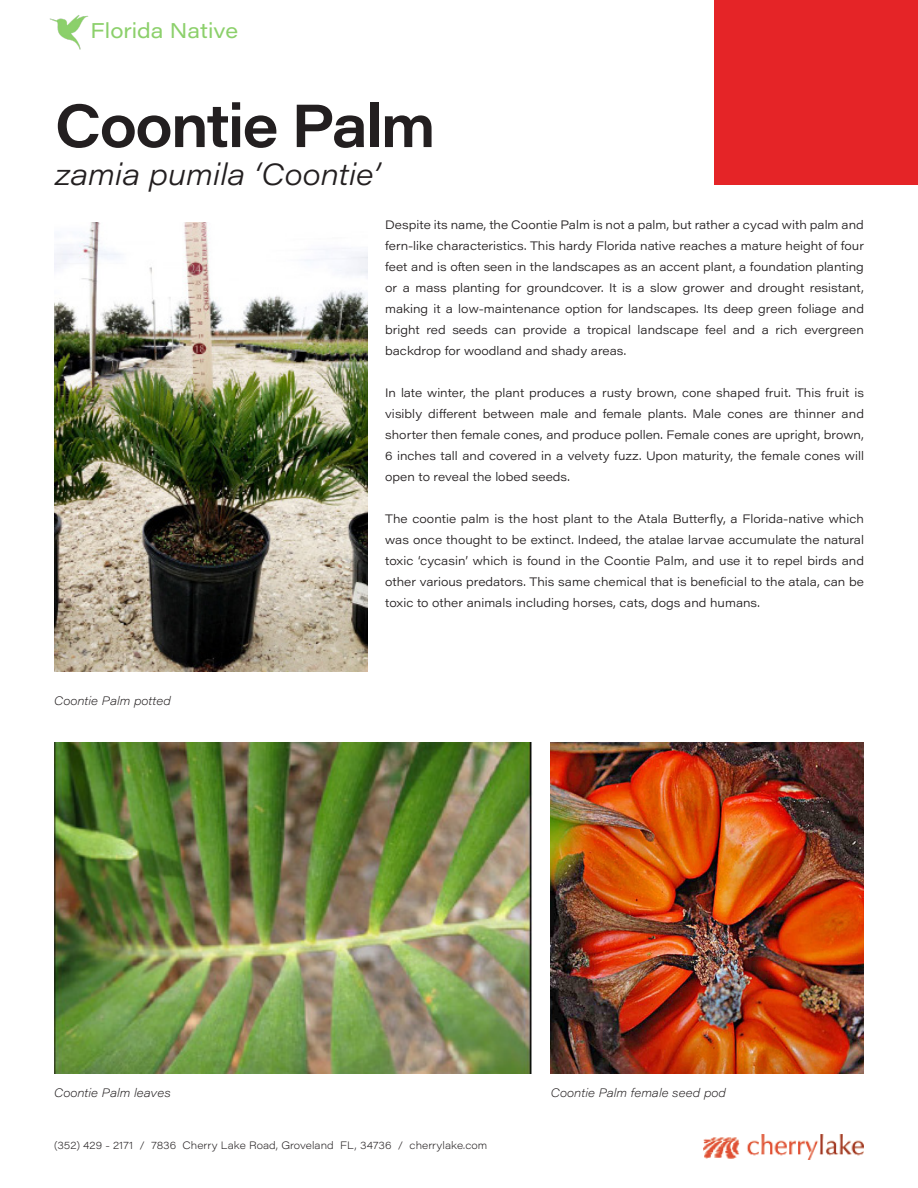
<style>
.page{position:relative;width:918px;height:1188px;background:#fff}
.page>*{position:absolute;margin:0;border:0;box-sizing:border-box;transform-origin:0 0}
.t1{font:600 60px "Acumin Pro Wide";letter-spacing:-.03em;color:#231f20;scale:.95 1}
.t2{font:italic 300 30px "Acumin Pro Wide";color:#231f20}
.t3{font:21px "Acumin Pro Wide";color:#8cd06b}
.t4{font:300 12px/21px "Acumin Pro Wide";color:#231f20;text-align:justify}
.t5{font:italic 200 12px "Acumin Pro Wide";letter-spacing:.005em;color:#231f20}
.t6{font:200 10.5px "Acumin Pro Wide";color:#231f20}
</style>
<div class="page">
<img style="left:704px;top:1134px;width:160px;height:25px">
<div style="left:715px;top:0;width:203px;height:185px;background:#e52427"></div>
<img style="left:54px;top:222px;width:313px;height:450px">
<img style="left:551px;top:742px;width:313px;height:332px">
<img style="left:55px;top:742px;width:478px;height:332px">
<img style="left:49px;top:15px;width:40px;height:35px">
<h3 class="t3" style="left:91px;top:16px;width:149px">Florida Native</h3>
<p class="t1" style="left:55px;top:82px;width:402px">Coontie Palm</p>
<p class="t2" style="left:55px;top:152px;width:326px">zamia pumila ‘Coontie’</p>
<p class="t5" style="left:54px;top:692px;width:118px">Coontie Palm potted</p>
<p class="t4" style="left:385px;top:214px;width:480px">Despite its name, the Coontie Palm is not a palm, but rather a cycad with palm and fern-like characteristics. This hardy Florida native reaches a mature height of four feet and is often seen in the landscapes as an accent plant, a foundation planting or a mass planting for groundcover. It is a slow grower and drought resistant, making it a low-maintenance option for landscapes. Its deep green foliage and bright red seeds can provide a tropical landscape feel and a rich evergreen backdrop for woodland and shady areas.</p>
<p class="t4" style="left:385px;top:382px;width:480px">In late winter, the plant produces a rusty brown, cone shaped fruit. This fruit is visibly different between male and female plants. Male cones are thinner and shorter then female cones, and produce pollen. Female cones are upright, brown, 6 inches tall and covered in a velvety fuzz. Upon maturity, the female cones will open to reveal the lobed seeds.</p>
<p class="t4" style="left:385px;top:508px;width:480px">The coontie palm is the host plant to the Atala Butterfly, a Florida-native which was once thought to be extinct. Indeed, the atalae larvae accumulate the natural toxic ‘cycasin’ which is found in the Coontie Palm, and use it to repel birds and other various predators. This same chemical that is beneficial to the atala, can be toxic to other animals including horses, cats, dogs and humans.</p>
<p class="t5" style="left:54px;top:1085px;width:118px">Coontie Palm leaves</p>
<p class="t5" style="left:551px;top:1084px;width:177px">Coontie Palm female seed pod</p>
<p class="t6" style="left:54px;top:1138px;width:435px">(352) 429 - 2171 / 7836 Cherry Lake Road, Groveland FL, 34736 / cherrylake.com</p>
</div>
